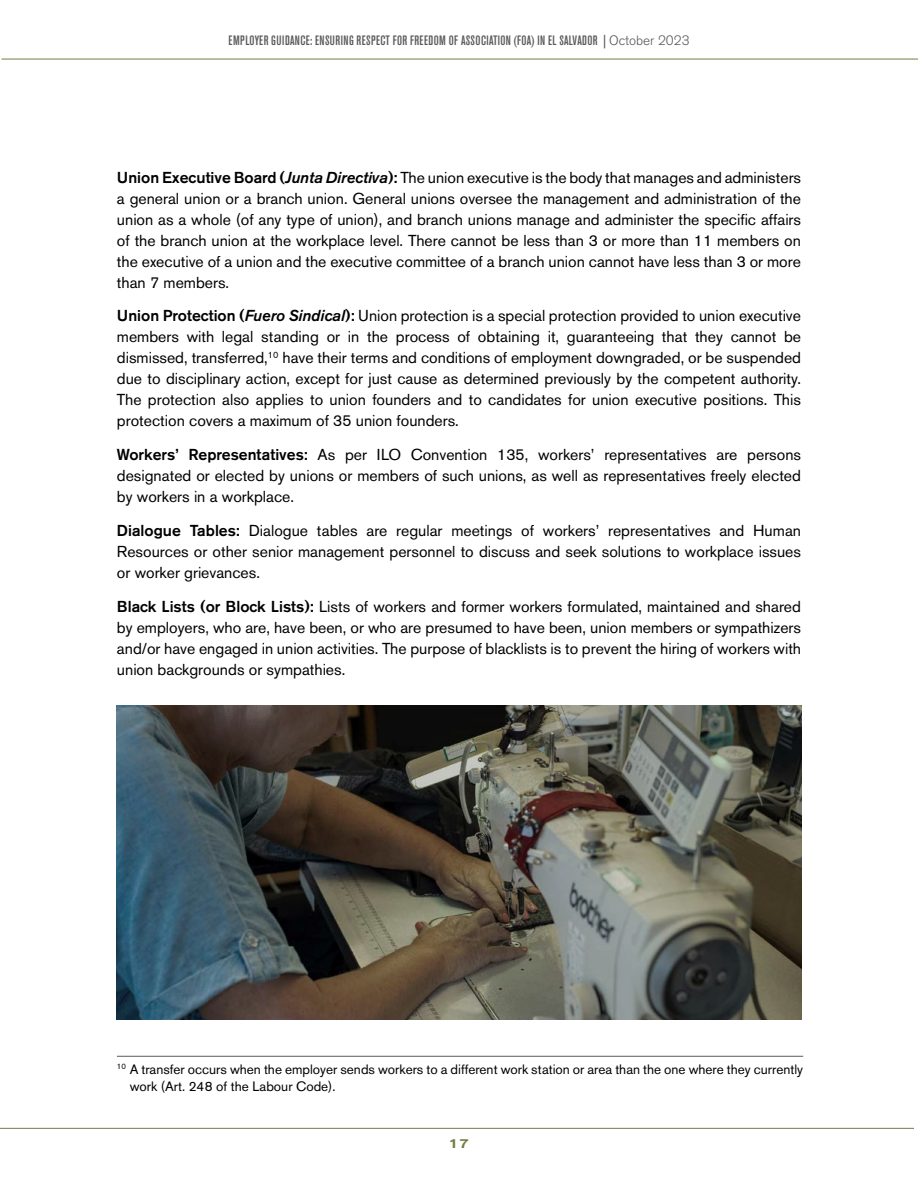
<style>
.page{position:relative;width:918px;height:1188px;background:#fff}
.page>*{position:absolute;margin:0;border:0;box-sizing:border-box;transform-origin:0 0}
.t1{font:15.75px/21px "Akzidenz Grotesk BE";color:#000;text-align:justify}
.t2{font:13.5px/17.2px "Akzidenz Grotesk BE";color:#000}
.t3{font:500 condensed 13.5px "Akzidenz Grotesk BE";letter-spacing:.03em;color:#58595b}
.t4{font:500 expanded 13.5px "Akzidenz Grotesk BE";color:#727e42}
.s1{font-weight:300;font-stretch:normal}
.s2{font-weight:500}
.s3{font-weight:500;font-style:italic}
</style>
<div class="page">
<img style="left:117px;top:706px;width:684px;height:314px">
<hr style="left:117px;top:1056px;width:686px;height:1px;background:#58595b">
<hr style="left:2px;top:59px;width:916px;height:1px;background:#727e42">
<hr style="left:0;top:1128px;width:914px;height:1px;background:#727e42">
<p class="t3" style="left:228px;top:33px;width:463px">EMPLOYER GUIDANCE: ENSURING RESPECT FOR FREEDOM OF ASSOCIATION (FOA) IN EL SALVADOR | <span class="s1">October 2023</span></p>
<p class="t1" style="left:117px;top:167px;width:686px"><span class="s2">Union Executive Board (</span><span class="s3">Junta Directiva</span><span class="s2">):</span> The union executive is the body that manages and administers a general union or a branch union. General unions oversee the management and administration of the union as a whole (of any type of union), and branch unions manage and administer the specific affairs of the branch union at the workplace level. There cannot be less than 3 or more than 11 members on the executive of a union and the executive committee of a branch union cannot have less than 3 or more than 7 members.</p>
<p class="t1" style="left:117px;top:305px;width:686px"><span class="s2">Union Protection (</span><span class="s3">Fuero Sindical</span><span class="s2">):</span> Union protection is a special protection provided to union executive members with legal standing or in the process of obtaining it, guaranteeing that they cannot be dismissed, transferred,<sup>10</sup> have their terms and conditions of employment downgraded, or be suspended due to disciplinary action, except for just cause as determined previously by the competent authority.<br>The protection also applies to union founders and to candidates for union executive positions. This protection covers a maximum of 35 union founders.</p>
<p class="t1" style="left:117px;top:444px;width:686px"><span class="s2">Workers’ Representatives:</span> As per ILO Convention 135, workers’ representatives are persons designated or elected by unions or members of such unions, as well as representatives freely elected by workers in a workplace.</p>
<p class="t1" style="left:117px;top:520px;width:686px"><span class="s2">Dialogue Tables:</span> Dialogue tables are regular meetings of workers’ representatives and Human Resources or other senior management personnel to discuss and seek solutions to workplace issues or worker grievances.</p>
<p class="t1" style="left:117px;top:596px;width:686px"><span class="s2">Black Lists (or Block Lists):</span> Lists of workers and former workers formulated, maintained and shared by employers, who are, have been, or who are presumed to have been, union members or sympathizers and/or have engaged in union activities. The purpose of blacklists is to prevent the hiring of workers with union backgrounds or sympathies.</p>
<p class="t2" style="left:130px;top:1060px;width:675px;text-indent:-13px"><sup>10</sup> A transfer occurs when the employer sends workers to a different work station or area than the one where they currently work (Art. 248 of the Labour Code).</p>
<p class="t4" style="left:449px;top:1135px;width:22px">17</p>
</div>
